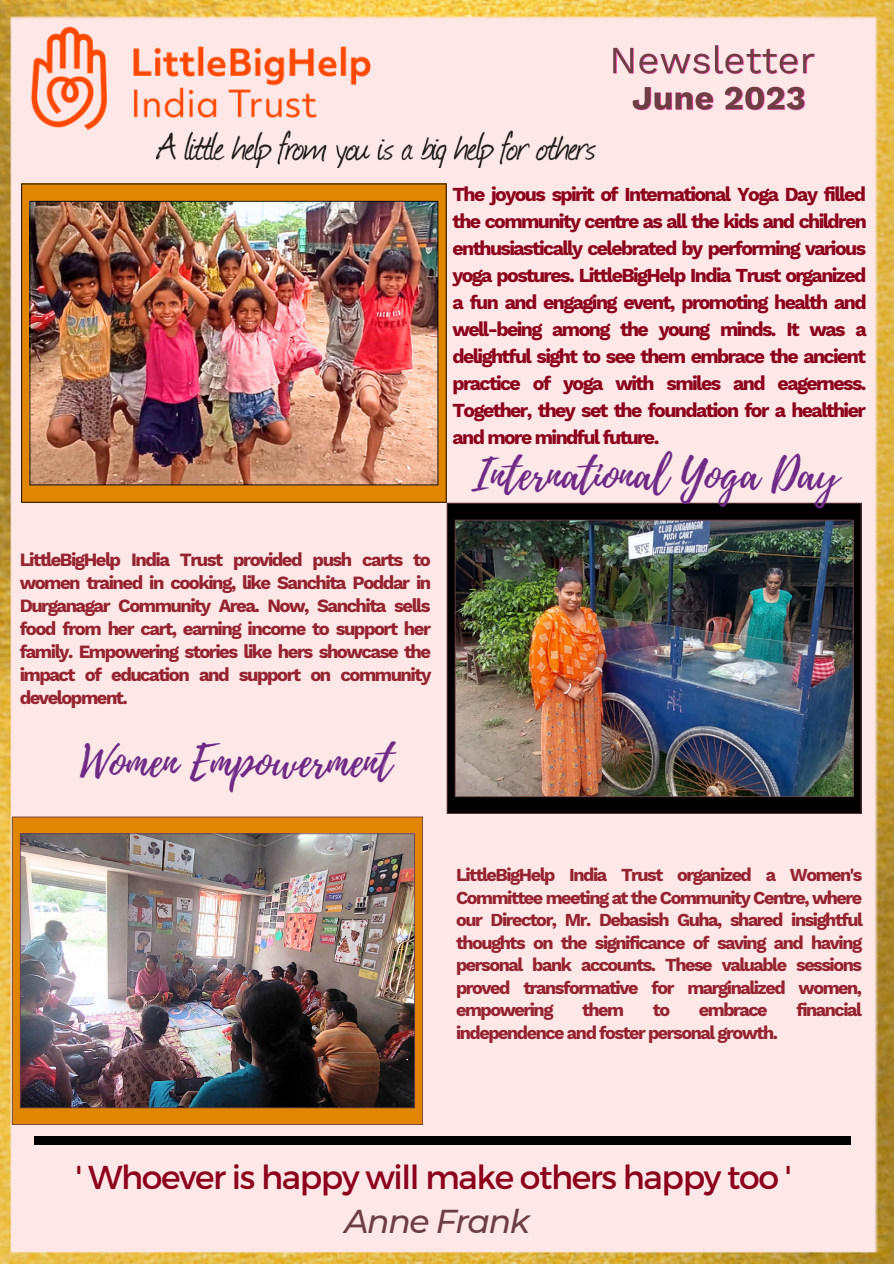
<style>
.page{position:relative;width:894px;height:1264px;background:#fff}
.page>*{position:absolute;margin:0;border:0;box-sizing:border-box;transform-origin:0 0}
.t1{font:43.35px "Playlist Script";color:#6f2a86}
.t2{font:33px "Montserrat";letter-spacing:-.04em;color:#8d001c}
.t3{font:italic 500 33px "Montserrat";letter-spacing:-.04em;color:#6d3f44}
.t4{font:700 19.5px/27px "Work Sans";letter-spacing:-.08em;color:#8d001c;text-align:justify}
.t5{font:700 18.45px/23px "Work Sans";letter-spacing:-.08em;color:#962330;text-align:justify}
.t6{font:700 18px/22.5px "Work Sans";letter-spacing:-.08em;color:#962330;text-align:justify}
</style>
<div class="page">
<img style="left:0;top:0;width:893px;height:1263px">
<img style="left:156px;top:111px;width:439px;height:57px">
<img style="left:0;top:14px;width:375px;height:129px">
<div style="left:34px;top:1136px;width:816px;height:9px;background:#000"></div>
<img style="left:21px;top:183px;width:425px;height:319px">
<img style="left:446px;top:502px;width:415px;height:312px">
<img style="left:12px;top:816px;width:411px;height:308px">
<img style="left:608px;top:37px;width:222px;height:84px">
<p class="t4" style="left:452px;top:181px;width:416px">The joyous spirit of International Yoga Day filled the community centre as all the kids and children enthusiastically celebrated by performing various yoga postures. LittleBigHelp India Trust organized a fun and engaging event, promoting health and well-being among the young minds. It was a delightful sight to see them embrace the ancient practice of yoga with smiles and eagerness.<br>Together, they set the foundation for a healthier and more mindful future.</p>
<p class="t5" style="left:20px;top:548px;width:413px">LittleBigHelp India Trust provided push carts to women trained in cooking, like Sanchita Poddar in Durganagar Community Area. Now, Sanchita sells food from her cart, earning income to support her family. Empowering stories like hers showcase the impact of education and support on community development.</p>
<p class="t1" style="left:80px;top:730px;width:313px">Women Empowerment</p>
<p class="t1" style="left:471px;top:443px;width:369px">International Yoga Day</p>
<p class="t6" style="left:456px;top:863px;width:408px">LittleBigHelp India Trust organized a Women's Committee meeting at the Community Centre, where our Director, Mr. Debasish Guha, shared insightful thoughts on the significance of saving and having personal bank accounts. These valuable sessions proved transformative for marginalized women, empowering</p>
<p class="t6" style="left:582px;top:998px;width:44px">them</p>
<p class="t6" style="left:652px;top:998px;width:19px">to</p>
<p class="t6" style="left:698px;top:998px;width:70px">embrace</p>
<p class="t6" style="left:796px;top:998px;width:67px">financial</p>
<p class="t6" style="left:456px;top:1021px;width:323px">independence and foster personal growth.</p>
<p class="t2" style="left:76px;top:1155px;width:717px">' Whoever is happy will make others happy too '</p>
<p class="t3" style="left:344px;top:1200px;width:187px">Anne Frank</p>
</div>
